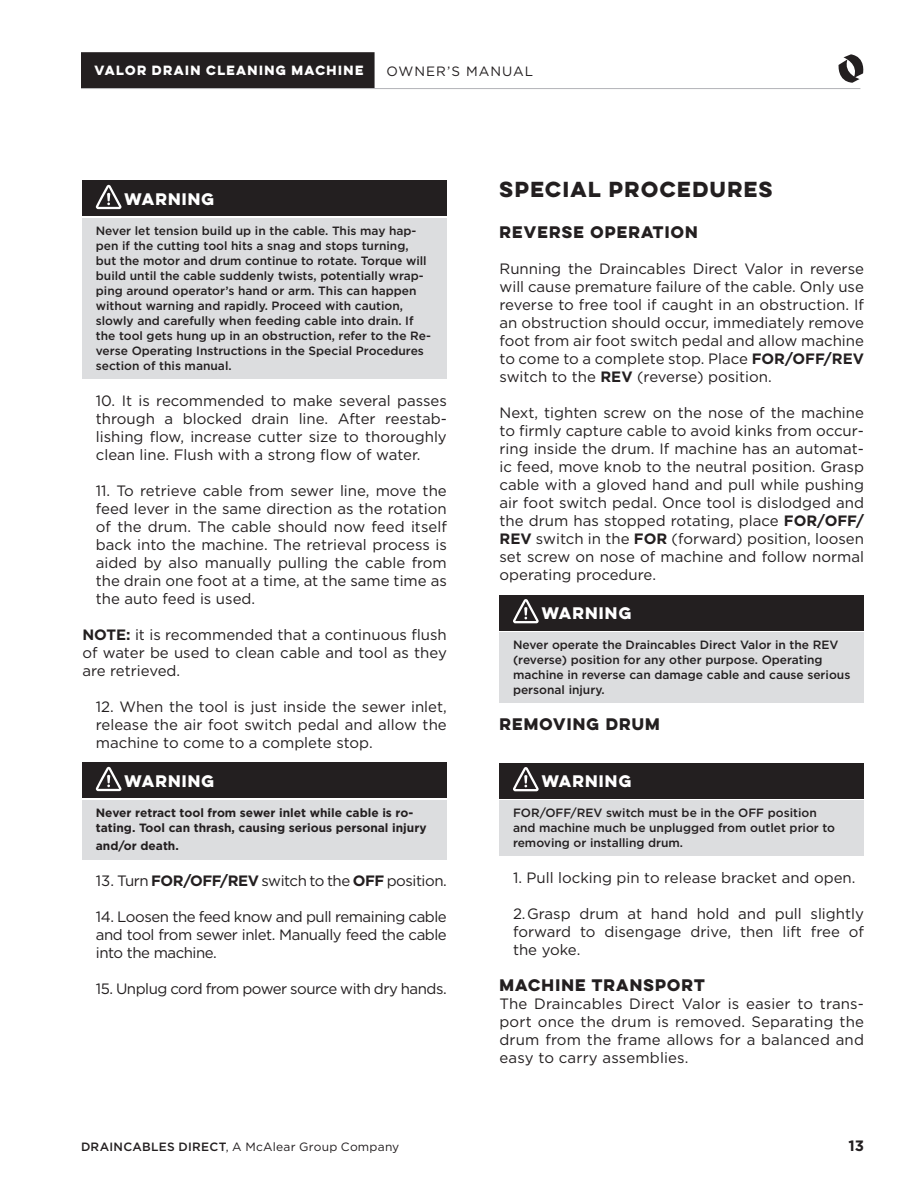
<style>
.page{position:relative;width:918px;height:1188px;background:#fff}
.page>*{position:absolute;margin:0;border:0;box-sizing:border-box;transform-origin:0 0}
.t1{font:700 19.5px "Lulo Clean One";letter-spacing:-.15em;color:#231f20}
.t2{font:15px/18px "Gotham";color:#231f20;text-align:justify}
.t3{font:15px "Gotham";letter-spacing:-.03em;color:#231f20}
.t4{font:700 15px "Lulo Clean One";letter-spacing:-.15em;color:#231f20}
.t5{font:700 15px "Lulo Clean One";letter-spacing:-.15em;color:#fff}
.t6{font:700 15px "Gotham";color:#231f20}
.t7{font:13.5px "Gotham";letter-spacing:.075em;color:#231f20}
.t8{font:500 12px/15px "Gotham";color:#231f20}
.t9{font:700 12px/15px "Gotham";color:#231f20}
.t10{font:12px "Gotham";letter-spacing:.02em;color:#231f20}
.t11{font:700 12px "Lulo Clean One";letter-spacing:-.11em;color:#fff}
.s1{font-weight:700}
.s2{font-weight:500}
</style>
<div class="page">
<div style="left:81px;top:52px;width:294px;height:36px;background:#231f20"></div>
<hr style="left:81px;top:88px;width:779px;height:1px;background:#b2b3b7">
<svg style="left:838px;top:54px;width:26px;height:29px"></svg>
<div style="left:82px;top:181px;width:365px;height:35px;background:#231f20"></div>
<div style="left:82px;top:218px;width:365px;height:161px;background:#dcdddf"></div>
<div style="left:82px;top:763px;width:365px;height:35px;background:#231f20"></div>
<div style="left:82px;top:800px;width:365px;height:59px;background:#dcdddf"></div>
<svg style="left:96px;top:185px;width:25px;height:24px"></svg>
<svg style="left:96px;top:767px;width:25px;height:24px"></svg>
<div style="left:500px;top:595px;width:364px;height:35px;background:#231f20"></div>
<div style="left:500px;top:632px;width:364px;height:71px;background:#dcdddf"></div>
<div style="left:500px;top:763px;width:364px;height:35px;background:#231f20"></div>
<div style="left:500px;top:800px;width:364px;height:56px;background:#dcdddf"></div>
<svg style="left:513px;top:599px;width:26px;height:24px"></svg>
<svg style="left:513px;top:767px;width:26px;height:24px"></svg>
<p class="t11" style="left:94px;top:61px;width:273px">VALOR DRAIN CLEANING MACHINE</p>
<p class="t7" style="left:387px;top:62px;width:148px">OWNER’S MANUAL</p>
<p class="t5" style="left:125px;top:187px;width:94px">WARNING</p>
<p class="t8" style="left:96px;top:223px;width:337px">Never let tension build up in the cable. This may hap&shy;pen if the cutting tool hits a snag and stops turning, but the motor and drum continue to rotate. Torque will build until the cable suddenly twists, potentially wrap&shy;ping around operator’s hand or arm. This can happen without warning and rapidly. Proceed with caution, slowly and carefully when feeding cable into drain. If the tool gets hung up in an obstruction, refer to the Re&shy;verse Operating Instructions in the Special Procedures section of this manual.</p>
<p class="t2" style="left:96px;top:391px;width:353px">10. It is recommended to make several passes through a blocked drain line. After reestab&shy;lishing flow, increase cutter size to thoroughly clean line. Flush with a strong flow of water.</p>
<p class="t2" style="left:96px;top:481px;width:353px">11. To retrieve cable from sewer line, move the feed lever in the same direction as the rotation of the drum. The cable should now feed itself back into the machine. The retrieval process is aided by also manually pulling the cable from the drain one foot at a time, at the same time as the auto feed is used.</p>
<p class="t2" style="left:82px;top:625px;width:366px"><span class="s1">NOTE:</span> it is recommended that a continuous flush of water be used to clean cable and tool as they are retrieved.</p>
<p class="t2" style="left:96px;top:697px;width:353px">12. When the tool is just inside the sewer inlet, release the air foot switch pedal and allow the machine to come to a complete stop.</p>
<p class="t5" style="left:125px;top:769px;width:94px">WARNING</p>
<p class="t9" style="left:96px;top:805px;width:332px">Never retract tool from sewer inlet while cable is ro&shy;tating. Tool can thrash, causing serious personal injury</p>
<p class="t9" style="left:96px;top:838px;width:85px">and/or death.</p>
<p class="t3" style="left:96px;top:871px;width:353px">13. Turn <span class="s1">FOR/OFF/REV</span> switch to the <span class="s1">OFF</span> position.</p>
<p class="t2" style="left:96px;top:907px;width:353px">14. Loosen the feed know and pull remaining cable and tool from sewer inlet. Manually feed the cable into the machine.</p>
<p class="t3" style="left:96px;top:979px;width:353px">15. Unplug cord from power source with dry hands.</p>
<h1 class="t1" style="left:500px;top:174px;width:279px">SPECIAL PROCEDURES</h1>
<p class="t4" style="left:500px;top:220px;width:203px">REVERSE OPERATION</p>
<p class="t2" style="left:500px;top:259px;width:366px">Running the Draincables Direct Valor in reverse will cause premature failure of the cable. Only use reverse to free tool if caught in an obstruction. If an obstruction should occur, immediately remove foot from air foot switch pedal and allow machine to come to a complete stop. Place <span class="s1">FOR/OFF/REV </span>switch to the <span class="s1">REV</span> (reverse) position.</p>
<p class="t2" style="left:500px;top:403px;width:366px">Next, tighten screw on the nose of the machine to firmly capture cable to avoid kinks from occur&shy;ring inside the drum. If machine has an automat&shy;ic feed, move knob to the neutral position. Grasp cable with a gloved hand and pull while pushing air foot switch pedal. Once tool is dislodged and the drum has stopped rotating, place <span class="s1">FOR/OFF/ REV</span> switch in the <span class="s1">FOR</span> (forward) position, loosen set screw on nose of machine and follow normal operating procedure.</p>
<p class="t5" style="left:542px;top:601px;width:94px">WARNING</p>
<p class="t8" style="left:513px;top:637px;width:339px">Never operate the Draincables Direct Valor in the REV (reverse) position for any other purpose. Operating machine in reverse can damage cable and cause serious personal injury.</p>
<p class="t4" style="left:500px;top:712px;width:165px">REMOVING DRUM</p>
<p class="t5" style="left:542px;top:769px;width:94px">WARNING</p>
<p class="t8" style="left:513px;top:805px;width:324px">FOR/OFF/REV switch must be in the OFF position and machine much be unplugged from outlet prior to removing or installing drum.</p>
<p class="t2" style="left:513px;top:868px;width:344px">1. Pull locking pin to release bracket and open.</p>
<p class="t2" style="left:513px;top:904px;width:353px">2. Grasp drum at hand hold and pull slightly forward to disengage drive, then lift free of the yoke.</p>
<p class="t4" style="left:500px;top:973px;width:210px">MACHINE TRANSPORT</p>
<p class="t2" style="left:500px;top:994px;width:366px">The Draincables Direct Valor is easier to trans&shy;port once the drum is removed. Separating the drum from the frame allows for a balanced and easy to carry assemblies.</p>
<p class="t10" style="left:81px;top:1139px;width:320px"><span class="s2">DRAINCABLES DIRECT</span>, A McAlear Group Company</p>
<p class="t6" style="left:848px;top:1136px;width:17px">13</p>
</div>
